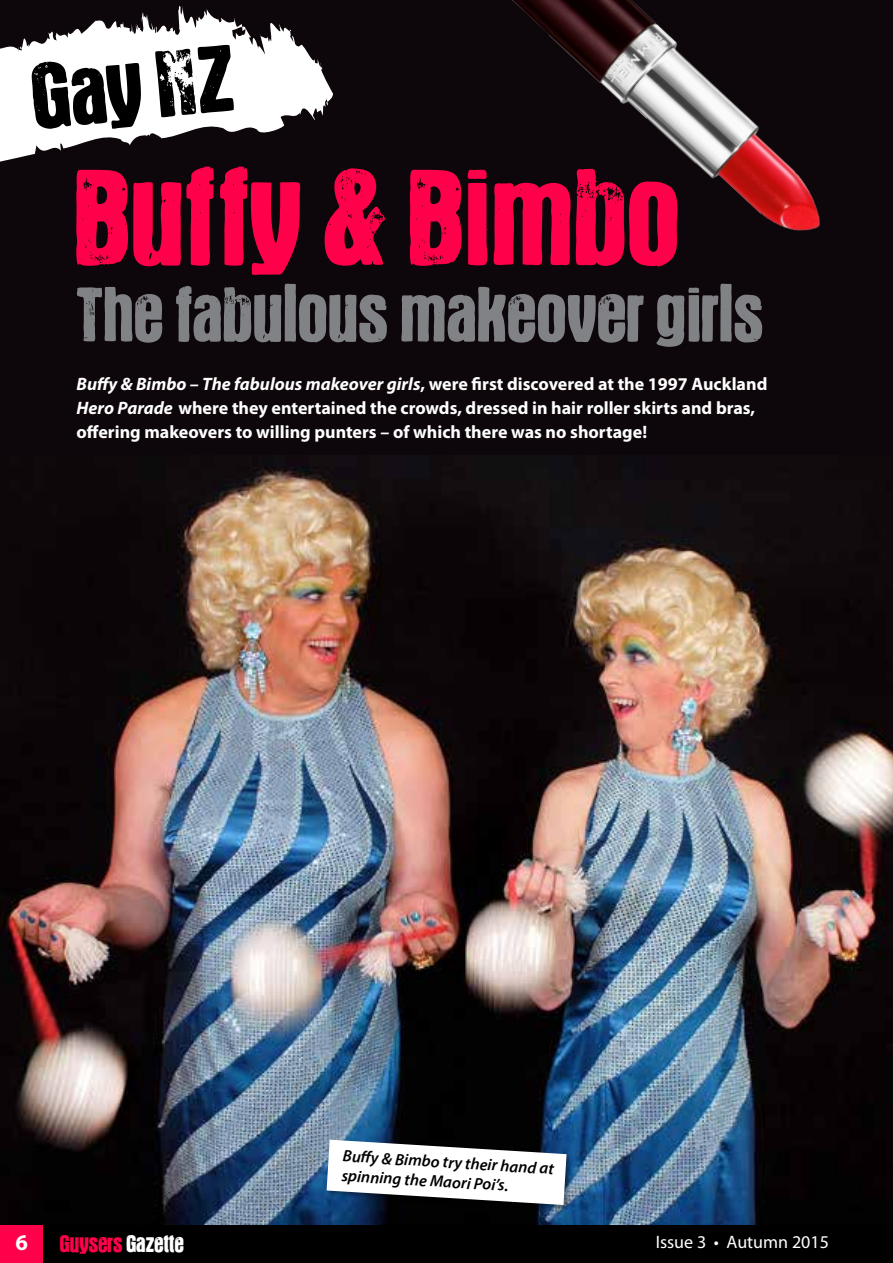
<style>
.page{position:relative;width:893px;height:1263px;background:#fff}
.page>*{position:absolute;margin:0;border:0;box-sizing:border-box;transform-origin:0 0}
.t1{font:900 143.25px "Gustav";color:#ff004a}
.t2{font:900 97.8px "Gustav";color:#000}
.t3{font:900 81px "Gustav";color:#808285}
.t4{font:900 25.5px "Gustav";color:#ff004a}
.t5{font:700 18px/24px "Myriad Pro";color:#fff}
.t6{font:18px "Myriad Pro";color:#fff}
.t7{font:italic 600 16.5px/19.4px "Myriad Pro";color:#000}
.s1{font-style:italic}
.s2{font-family:"Myriad Pro";font-weight:700;font-size:22.5px;color:#fff}
.s3{color:#fff}
</style>
<div class="page">
<div style="left:0;top:0;width:893px;height:1233px;background:#0d060a"></div>
<img style="left:0;top:455px;width:893px;height:770px">
<svg style="left:0;top:6px;width:333px;height:156px;fill:#fff"></svg>
<svg style="left:317px;top:60px;width:4px;height:5px"></svg>
<img style="left:512px;top:0;width:308px;height:231px">
<div style="left:325px;top:1138px;width:249px;height:74px;background:#000;opacity:.4"></div>
<svg style="left:327px;top:1140px;width:240px;height:65px;background:#c7cbcf"></svg>
<div style="left:0;top:1225px;width:44px;height:38px;background:#ff004a"></div>
<div style="left:43px;top:1225px;width:850px;height:38px;background:#000"></div>
<h2 class="t2" style="left:27px;top:59px;width:206px;rotate:-6deg">Gay NZ</h2>
<h1 class="t1" style="left:74px;top:160px;width:608px">Buffy &amp; Bimbo</h1>
<h3 class="t3" style="left:77px;top:282px;width:688px">The fabulous makeover girls</h3>
<p class="t5" style="left:77px;top:371px;width:692px"><span class="s1">Buffy &amp; Bimbo – The fabulous makeover girls</span>, were first discovered at the 1997 Auckland<br><span class="s1">Hero Parade</span> where they entertained the crowds, dressed in hair roller skirts and bras, offering makeovers to willing punters – of which there was no shortage!</p>
<p class="t7" style="left:343px;top:1147px;width:213px;rotate:3deg">Buff y &amp; Bimbo try their hand at spinning the Maori Poi’s.</p>
<h3 class="t4" style="left:15px;top:1233px;width:170px"><span class="s2">6</span> Guysers <span class="s3">Gazette</span></h3>
<p class="t6" style="left:656px;top:1230px;width:175px">Issue 3 • Autumn 2015</p>
</div>
